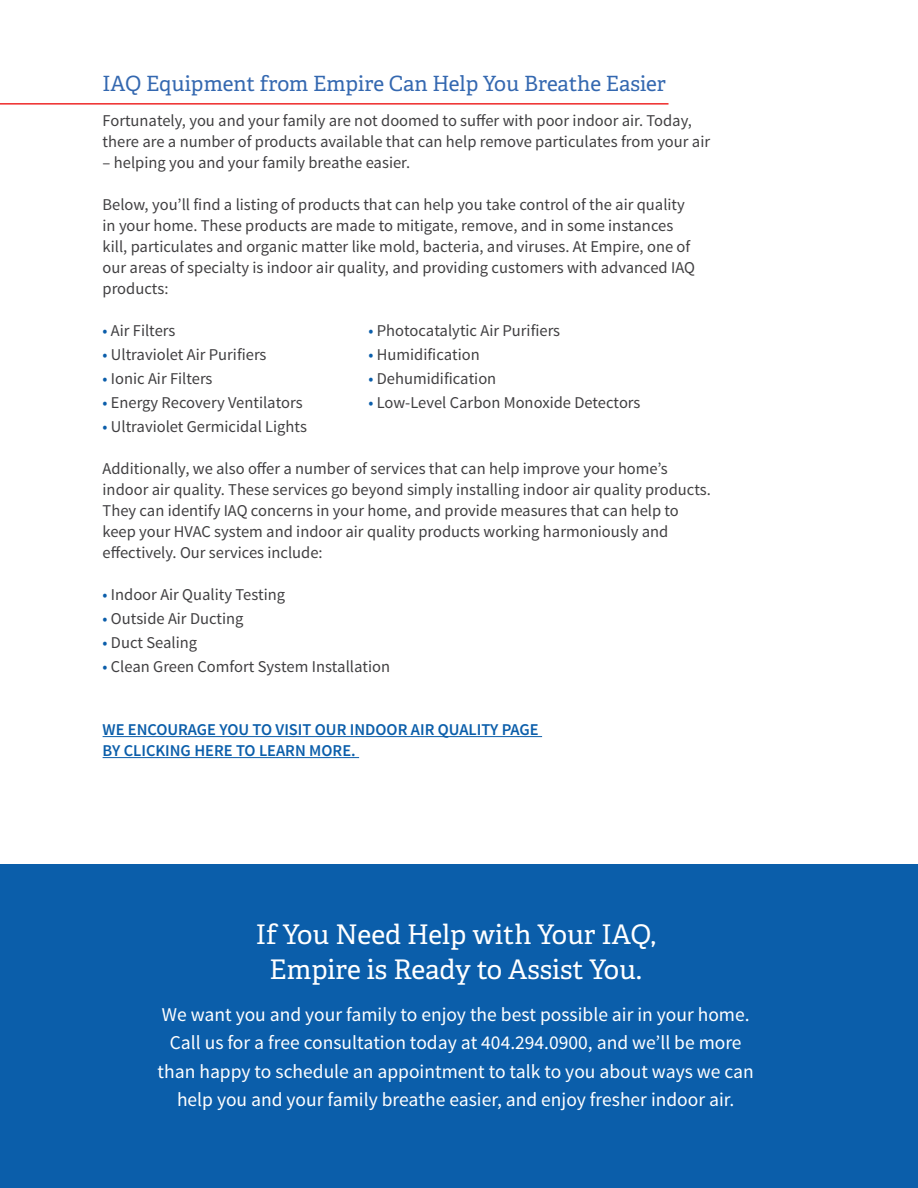
<style>
.page{position:relative;width:918px;height:1188px;background:#fff}
.page>*{position:absolute;margin:0;border:0;box-sizing:border-box;transform-origin:0 0}
.t1{font:27px/34.5px "Adelle PE";color:#fff;text-align:center}
.t2{font:21px "Adelle PE";color:#3468b0}
.t3{font:19.5px/28.5px "Source Sans Pro";color:#fff;text-align:center}
.t4{font:16.5px/21px "Source Sans Pro";color:#414042}
.t5{font:600 16.5px/21px "Source Sans Pro";color:#0b5eaa}
.s1{color:#0b5eaa}
</style>
<div class="page">
<div style="left:0;top:864px;width:918px;height:324px;background:#0b5eaa"></div>
<hr style="left:103px;top:736px;width:439px;height:1px;background:#0b5eaa">
<hr style="left:103px;top:757px;width:256px;height:1px;background:#0b5eaa">
<hr style="left:0;top:103px;width:669px;height:2px;background:#ee2a28">
<p class="t2" style="left:103px;top:69px;width:565px">IAQ Equipment from Empire Can Help You Breathe Easier</p>
<p class="t4" style="left:103px;top:110px;width:609px">Fortunately, you and your family are not doomed to suffer with poor indoor air. Today, there are a number of products available that can help remove particulates from your air</p>
<p class="t4" style="left:103px;top:152px;width:309px">– helping you and your family breathe easier.</p>
<p class="t4" style="left:103px;top:194px;width:594px">Below, you’ll find a listing of products that can help you take control of the air quality in your home. These products are made to mitigate, remove, and in some instances kill, particulates and organic matter like mold, bacteria, and viruses. At Empire, one of our areas of specialty is indoor air quality, and providing customers with advanced IAQ products:</p>
<p class="t4" style="left:103px;top:320px;width:74px"><span class="s1">•</span> Air Filters</p>
<p class="t4" style="left:103px;top:344px;width:165px"><span class="s1">•</span> Ultraviolet Air Purifiers</p>
<p class="t4" style="left:103px;top:368px;width:111px"><span class="s1">•</span> Ionic Air Filters</p>
<p class="t4" style="left:103px;top:392px;width:201px"><span class="s1">•</span> Energy Recovery Ventilators</p>
<p class="t4" style="left:103px;top:416px;width:206px"><span class="s1">•</span> Ultraviolet Germicidal Lights</p>
<p class="t4" style="left:103px;top:458px;width:610px">Additionally, we also offer a number of services that can help improve your home’s indoor air quality. These services go beyond simply installing indoor air quality products.<br>They can identify IAQ concerns in your home, and provide measures that can help to keep your HVAC system and indoor air quality products working harmoniously and effectively. Our services include:</p>
<p class="t4" style="left:103px;top:584px;width:184px"><span class="s1">•</span> Indoor Air Quality Testing</p>
<p class="t4" style="left:103px;top:608px;width:142px"><span class="s1">•</span> Outside Air Ducting</p>
<p class="t4" style="left:103px;top:632px;width:96px"><span class="s1">•</span> Duct Sealing</p>
<p class="t4" style="left:103px;top:656px;width:289px"><span class="s1">•</span> Clean Green Comfort System Installation</p>
<p class="t4" style="left:369px;top:320px;width:193px"><span class="s1">•</span> Photocatalytic Air Purifiers</p>
<p class="t4" style="left:369px;top:344px;width:113px"><span class="s1">•</span> Humidification</p>
<p class="t4" style="left:369px;top:368px;width:129px"><span class="s1">•</span> Dehumidification</p>
<p class="t4" style="left:369px;top:392px;width:273px"><span class="s1">•</span> Low-Level Carbon Monoxide Detectors</p>
<p class="t5" style="left:103px;top:719px;width:438px">WE ENCOURAGE YOU TO VISIT OUR INDOOR AIR QUALITY PAGE<br>BY CLICKING HERE TO LEARN MORE.</p>
<h1 class="t1" style="left:256px;top:916px;width:402px">If You Need Help with Your IAQ,<br>Empire is Ready to Assist You.</h1>
<p class="t3" style="left:158px;top:1001px;width:598px">We want you and your family to enjoy the best possible air in your home.<br>Call us for a free consultation today at 404.294.0900, and we’ll be more than happy to schedule an appointment to talk to you about ways we can help you and your family breathe easier, and enjoy fresher indoor air.</p>
</div>
